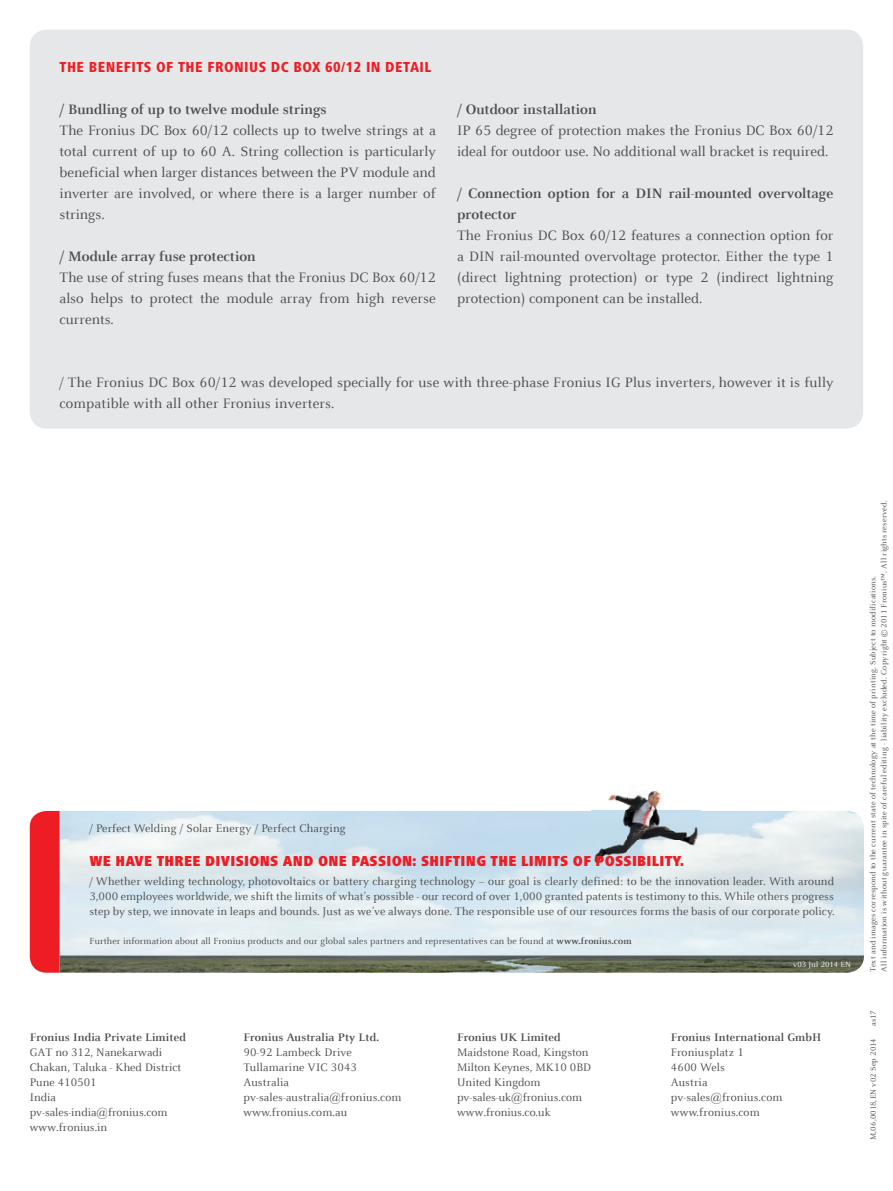
<style>
.page{position:relative;width:893px;height:1191px;background:#fff}
.page>*{position:absolute;margin:0;border:0;box-sizing:border-box;transform-origin:0 0}
.t1{font:15px/21px "Celeste Offc Pro";color:#4b4c4d;text-align:justify}
.t2{font:700 15px/21px "Celeste Offc Pro";color:#4b4c4d}
.t3{font:900 condensed 15px "Frutiger Next LTW1 G";letter-spacing:.02em;color:#ee1d23}
.t4{font:800 condensed 15px "Frutiger Next LTW1 G";letter-spacing:.03em;color:#ee1d23}
.t5{font:12px/15px "Celeste Offc Pro";letter-spacing:.01em;color:#4b4c4d}
.t6{font:700 12px "Celeste Offc Pro";letter-spacing:.01em;color:#4b4c4d}
.t7{font:9.75px "Celeste Offc Pro";letter-spacing:.01em;color:#4b4c4d}
.t8{font:8.25px/11.2px "Celeste Offc Pro";letter-spacing:.025em;color:#4b4c4d}
.t9{font:8.25px "Celeste Offc Pro";letter-spacing:.015em;color:#fff}
.s1{font-weight:700}
</style>
<div class="page">
<img style="left:60px;top:811px;width:804px;height:161px">
<div style="left:30px;top:811px;width:30px;height:161px;background:#ee1d23"></div>
<img style="left:592px;top:791px;width:108px;height:79px">
<div style="left:30px;top:30px;width:833px;height:399px;background:#e6e7e9;border-radius:17px"></div>
<p class="t4" style="left:60px;top:58px;width:165px">THE BENEFITS OF THE FRONIUS</p>
<p class="t4" style="left:271px;top:58px;width:33px">DC BOX</p>
<p class="t4" style="left:325px;top:58px;width:108px">60/12 IN DETAIL</p>
<p class="t2" style="left:60px;top:98px;width:269px">/ Bundling of up to twelve module strings</p>
<p class="t1" style="left:60px;top:119px;width:378px">The Fronius DC Box 60/12 collects up to twelve strings at a total current of up to 60 A. String collection is particularly beneficial when larger distances between the PV module and inverter are involved, or where there is a larger number of strings.</p>
<p class="t2" style="left:60px;top:245px;width:198px">/ Module array fuse protection</p>
<p class="t1" style="left:60px;top:266px;width:378px">The use of string fuses means that the Fronius DC Box 60/12 also helps to protect the module array from high reverse currents.</p>
<p class="t2" style="left:457px;top:98px;width:141px">/ Outdoor installation</p>
<p class="t1" style="left:457px;top:119px;width:378px">IP 65 degree of protection makes the Fronius DC Box 60/12 ideal for outdoor use. No additional wall bracket is required.</p>
<p class="t2" style="left:457px;top:182px;width:378px">/ Connection option for a DIN rail-mounted overvoltage protector</p>
<p class="t1" style="left:457px;top:224px;width:378px">The Fronius DC Box 60/12 features a connection option for a DIN rail-mounted overvoltage protector. Either the type 1 (direct lightning protection) or type 2 (indirect lightning protection) component can be installed.</p>
<p class="t1" style="left:60px;top:371px;width:775px">/ The Fronius DC Box 60/12 was developed specially for use with three-phase Fronius IG Plus inverters, however it is fully compatible with all other Fronius inverters.</p>
<p class="t5" style="left:89px;top:821px;width:258px">/ Perfect Welding / Solar Energy / Perfect Charging</p>
<p class="t3" style="left:89px;top:852px;width:596px">WE HAVE THREE DIVISIONS AND ONE PASSION: SHIFTING THE LIMITS OF POSSIBILITY.</p>
<p class="t5" style="left:89px;top:873px;width:747px;text-align:justify">/ Whether welding technology, photovoltaics or battery charging technology − our goal is clearly defined: to be the innovation leader. With around 3,000 employees worldwide, we shift the limits of what’s possible - our record of over 1,000 granted patents is testimony to this. While others progress step by step, we innovate in leaps and bounds. Just as we’ve always done. The responsible use of our resources forms the basis of our corporate policy.</p>
<p class="t7" style="left:89px;top:935px;width:544px">Further information about all Fronius products and our global sales partners and representatives can be found at <span class="s1">www.fronius.com</span></p>
<p class="t6" style="left:30px;top:1030px;width:158px">Fronius India Private Limited</p>
<p class="t5" style="left:30px;top:1045px;width:153px">GAT no 312, Nanekarwadi<br>Chakan, Taluka - Khed District<br>Pune 410501<br>India pv-sales-india@fronius.com www.fronius.in</p>
<p class="t6" style="left:243px;top:1030px;width:137px">Fronius Australia Pty Ltd.</p>
<p class="t5" style="left:243px;top:1045px;width:159px">90-92 Lambeck Drive<br>Tullamarine VIC 3043<br>Australia pv-sales-australia@fronius.com www.fronius.com.au</p>
<p class="t6" style="left:457px;top:1030px;width:105px">Fronius UK Limited</p>
<p class="t5" style="left:457px;top:1045px;width:136px">Maidstone Road, Kingston<br>Milton Keynes, MK10 0BD<br>United Kingdom pv-sales-uk@fronius.com www.fronius.co.uk</p>
<p class="t9" style="left:793px;top:959px;width:60px">v03 Jul 2014 EN</p>
<p class="t6" style="left:671px;top:1030px;width:152px">Fronius International GmbH</p>
<p class="t5" style="left:671px;top:1045px;width:113px">Froniusplatz 1<br>4600 Wels<br>Austria pv-sales@fronius.com www.fronius.com</p>
<p class="t8" style="left:867px;top:972px;width:473px;rotate:-90deg">Text and images correspond to the current state of technology at the time of printing. Subject to modifications.<br>All information is without guarantee in spite of careful editing - liability excluded. Copyright © 2011 Fronius™. All rights reserved.</p>
<p class="t8" style="left:868px;top:1026px;width:17px;rotate:-90deg">as17</p>
<p class="t8" style="left:867px;top:1140px;width:103px;rotate:-90deg">M,06,0018,EN v02 Sep 2014</p>
</div>
